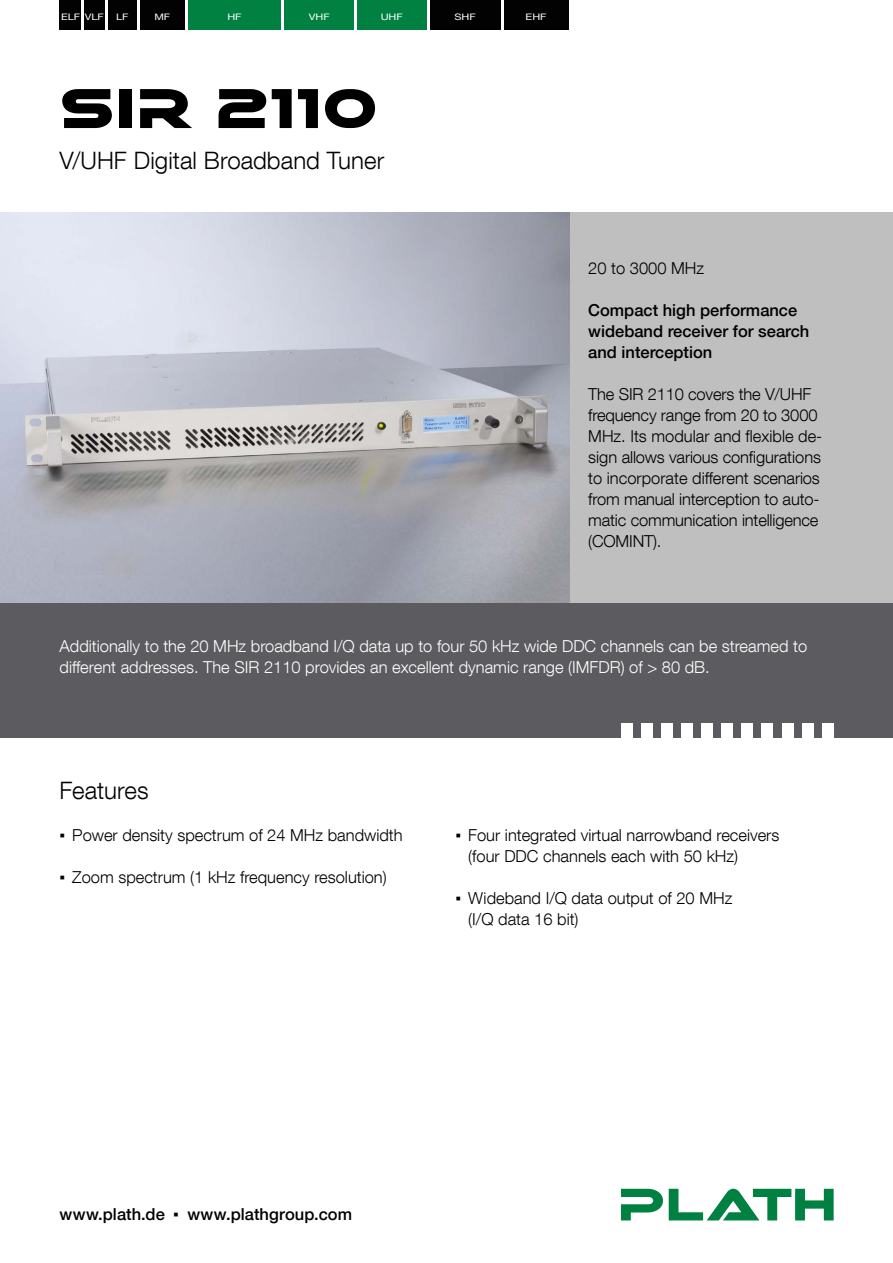
<style>
.page{position:relative;width:893px;height:1263px;background:#fff}
.page>*{position:absolute;margin:0;border:0;box-sizing:border-box;transform-origin:0 0}
.t1{font:54px "Plathfont";letter-spacing:.01em;color:#000}
.t2{font:300 24px "Helvetica Neue LT Com";color:#000}
.t3{font:300 16.5px/21px "Helvetica Neue LT Com";color:#000}
.t4{font:300 16.5px/21px "Helvetica Neue LT Com";color:#fff}
.t5{font:500 16.5px/21px "Helvetica Neue LT";color:#000}
.t6{font:9px "Helvetica Neue LT";color:#fff;scale:1.22 1}
.s1{font-family:"Arial";font-weight:400}
</style>
<div class="page">
<div style="left:0;top:603px;width:893px;height:134px;background:#5c5c60"></div>
<div style="left:569px;top:213px;width:324px;height:390px;background:#c0bfc0"></div>
<img style="left:0;top:213px;width:569px;height:390px">
<div style="left:621px;top:723px;width:11px;height:27px;background:#fff"></div>
<div style="left:641px;top:723px;width:11px;height:27px;background:#fff"></div>
<div style="left:661px;top:723px;width:11px;height:27px;background:#fff"></div>
<div style="left:681px;top:723px;width:12px;height:27px;background:#fff"></div>
<div style="left:701px;top:723px;width:12px;height:27px;background:#fff"></div>
<div style="left:721px;top:723px;width:12px;height:27px;background:#fff"></div>
<div style="left:742px;top:723px;width:11px;height:27px;background:#fff"></div>
<div style="left:762px;top:723px;width:11px;height:27px;background:#fff"></div>
<div style="left:782px;top:723px;width:11px;height:27px;background:#fff"></div>
<div style="left:802px;top:723px;width:11px;height:27px;background:#fff"></div>
<div style="left:822px;top:723px;width:11px;height:27px;background:#fff"></div>
<svg style="left:669px;top:1189px;width:165px;height:31px"></svg>
<svg style="left:621px;top:1189px;width:42px;height:31px"></svg>
<div style="left:60px;top:0;width:509px;height:30px;background:#020203"></div>
<div style="left:187px;top:0;width:240px;height:30px;background:#008142"></div>
<hr style="left:81px;top:0;width:3px;height:30px;background:#fff">
<hr style="left:105px;top:0;width:3px;height:30px;background:#fff">
<hr style="left:137px;top:0;width:3px;height:30px;background:#fff">
<hr style="left:185px;top:0;width:3px;height:30px;background:#fff">
<hr style="left:281px;top:0;width:3px;height:30px;background:#fff">
<hr style="left:354px;top:0;width:3px;height:30px;background:#fff">
<hr style="left:427px;top:0;width:3px;height:30px;background:#fff">
<hr style="left:501px;top:0;width:3px;height:30px;background:#fff">
<p class="t6" style="left:61px;top:12px;width:36px">ELF VLF</p>
<p class="t6" style="left:116px;top:12px;width:12px">LF</p>
<p class="t6" style="left:154px;top:12px;width:14px">MF</p>
<p class="t6" style="left:227px;top:12px;width:13px">HF</p>
<p class="t6" style="left:309px;top:12px;width:19px">VHF</p>
<p class="t6" style="left:381px;top:12px;width:20px">UHF</p>
<p class="t6" style="left:454px;top:12px;width:19px">SHF</p>
<p class="t6" style="left:526px;top:12px;width:19px">EHF</p>
<h1 class="t1" style="left:60px;top:81px;width:320px">SIR 2110</h1>
<h2 class="t2" style="left:60px;top:146px;width:326px">V/UHF Digital Broadband Tuner</h2>
<p class="t3" style="left:588px;top:257px;width:117px">20 to 3000 MHz</p>
<p class="t5" style="left:588px;top:300px;width:223px">Compact high performance wideband receiver for search and interception</p>
<p class="t3" style="left:588px;top:383px;width:236px">The SIR 2110 covers the V/UHF frequency range from 20 to 3000<br>MHz. Its modular and flexible de&shy;sign allows various configurations to incorporate different scenarios from manual interception to auto&shy;matic communication intelligence (COMINT).</p>
<p class="t4" style="left:60px;top:635px;width:749px">Additionally to the 20 MHz broadband I/Q data up to four 50 kHz wide DDC channels can be streamed to different addresses. The SIR 2110 provides an excellent dynamic range (IMFDR) of &gt; 80 dB.</p>
<h2 class="t2" style="left:60px;top:776px;width:91px">Features</h2>
<p class="t3" style="left:60px;top:824px;width:345px"><span class="s1">▪</span> Power density spectrum of 24 MHz bandwidth</p>
<p class="t3" style="left:60px;top:866px;width:329px"><span class="s1">▪</span> Zoom spectrum (1 kHz frequency resolution)</p>
<p class="t3" style="left:468px;top:824px;width:313px;text-indent:-13px"><span class="s1">▪</span> Four integrated virtual narrowband receivers (four DDC channels each with 50 kHz)</p>
<p class="t3" style="left:468px;top:887px;width:266px;text-indent:-13px"><span class="s1">▪</span> Wideband I/Q data output of 20 MHz (I/Q data 16 bit)</p>
<p class="t5" style="left:60px;top:1204px;width:294px">www.plath.de <span class="s1">▪</span> www.plathgroup.com</p>
</div>
